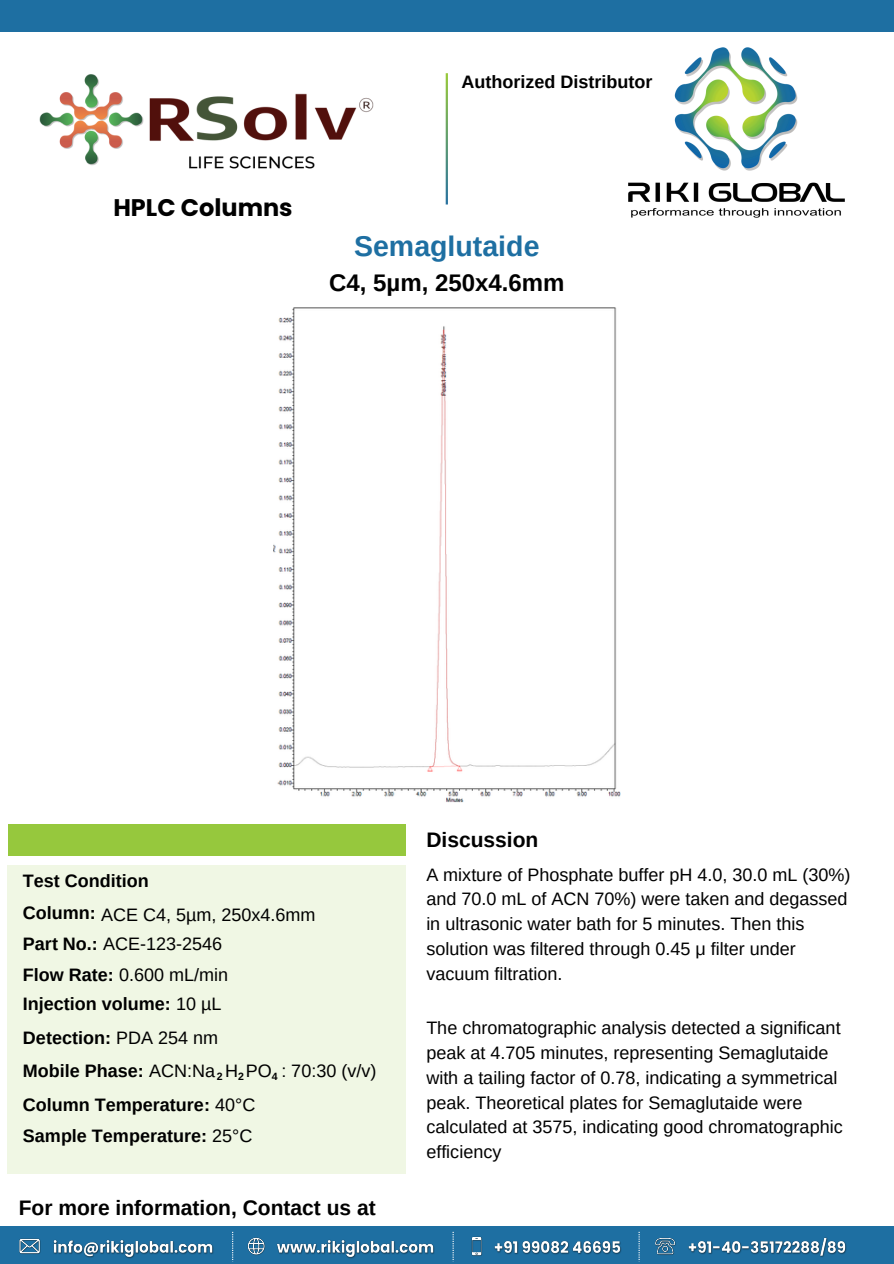
<style>
.page{position:relative;width:894px;height:1264px;background:#fff}
.page>*{position:absolute;margin:0;border:0;box-sizing:border-box;transform-origin:0 0}
.t1{font:700 28.5px "Arimo";color:#1e6fa2}
.t2{font:700 24px "Arimo";color:#000}
.t3{font:700 24px "Poppins";color:#000}
.t4{font:700 21px "Arimo";color:#000}
.t5{font:18px/24.8px "Arimo";color:#000}
.t6{font:700 18px "Arimo";color:#000}
.t7{font:700 10.5px "Arimo";color:#000}
.s1{font-weight:700}
.s2{font-weight:400}
</style>
<div class="page">
<div style="left:0;top:0;width:893px;height:32px;background:#1e6fa2"></div>
<div style="left:8px;top:824px;width:397px;height:31px;background:#96c83d"></div>
<img style="left:628px;top:47px;width:217px;height:171px">
<div style="left:8px;top:865px;width:397px;height:309px;background:#f0f7e4"></div>
<div style="left:0;top:1226px;width:893px;height:37px;background:#1e6fa2"></div>
<img style="left:247px;top:1237px;width:18px;height:18px">
<img style="left:471px;top:1236px;width:11px;height:20px">
<img style="left:19px;top:1238px;width:22px;height:16px">
<img style="left:655px;top:1237px;width:21px;height:18px">
<img style="left:276px;top:1240px;width:159px;height:19px">
<img style="left:494px;top:1241px;width:128px;height:14px">
<img style="left:53px;top:1240px;width:161px;height:19px">
<img style="left:688px;top:1237px;width:159px;height:20px">
<svg style="left:232px;top:1231px;width:1px;height:31px"></svg>
<svg style="left:452px;top:1231px;width:1px;height:31px"></svg>
<svg style="left:638px;top:1231px;width:1px;height:31px"></svg>
<img style="left:273px;top:307px;width:347px;height:495px">
<img style="left:39px;top:74px;width:335px;height:95px">
<p class="t6" style="left:461px;top:72px;width:192px">Authorized Distributor</p>
<p class="t3" style="left:113px;top:191px;width:181px">HPLC Columns</p>
<h5 class="t1" style="left:354px;top:230px;width:187px">Semaglutaide</h5>
<p class="t2" style="left:329px;top:269px;width:237px">C4, 5µm, 250x4.6mm</p>
<h1 class="t4" style="left:426px;top:827px;width:113px">Discussion</h1>
<h5 class="t6" style="left:23px;top:870px;width:127px">Test Condition</h5>
<h3 class="t5" style="left:23px;top:902px;width:294px"><span class="s1">Column:</span> ACE C4, 5µm, 250x4.6mm</h3>
<h6 class="t5" style="left:23px;top:931px;width:201px"><span class="s1">Part No.:</span> ACE-123-2546</h6>
<h6 class="t5" style="left:23px;top:962px;width:207px"><span class="s1">Flow Rate:</span> 0.600 mL/min</h6>
<h6 class="t6" style="left:23px;top:993px;width:200px">Injection volume: <span class="s2">10 µL</span></h6>
<h6 class="t6" style="left:23px;top:1027px;width:196px">Detection: <span class="s2">PDA 254 nm</span></h6>
<h6 class="t6" style="left:23px;top:1060px;width:193px">Mobile Phase: <span class="s2">ACN:Na</span></h6>
<p class="t7" style="left:217px;top:1070px;width:7px">2</p>
<h6 class="t5" style="left:225px;top:1058px;width:48px">H PO</h6>
<p class="t7" style="left:238px;top:1070px;width:7px">2</p>
<h4 class="t7" style="left:272px;top:1070px;width:7px">4</h4>
<h6 class="t5" style="left:281px;top:1058px;width:96px">: 70:30 (v/v)</h6>
<p class="t6" style="left:23px;top:1094px;width:234px">Column Temperature: <span class="s2">40°C</span></p>
<h6 class="t6" style="left:23px;top:1125px;width:231px">Sample Temperature: <span class="s2">25°C</span></h6>
<h2 class="t4" style="left:19px;top:1196px;width:358px">For more information, Contact us at</h2>
<h2 class="t5" style="left:426px;top:862px;width:425px">A mixture of Phosphate buffer pH 4.0, 30.0 mL (30%) and 70.0 mL of ACN 70%) were taken and degassed in ultrasonic water bath for 5 minutes. Then this solution was filtered through 0.45 μ filter under vacuum filtration.</h2>
<p class="t5" style="left:426px;top:1015px;width:418px">The chromatographic analysis detected a significant peak at 4.705 minutes, representing Semaglutaide with a tailing factor of 0.78, indicating a symmetrical peak. Theoretical plates for Semaglutaide were calculated at 3575, indicating good chromatographic efficiency</p>
</div>
